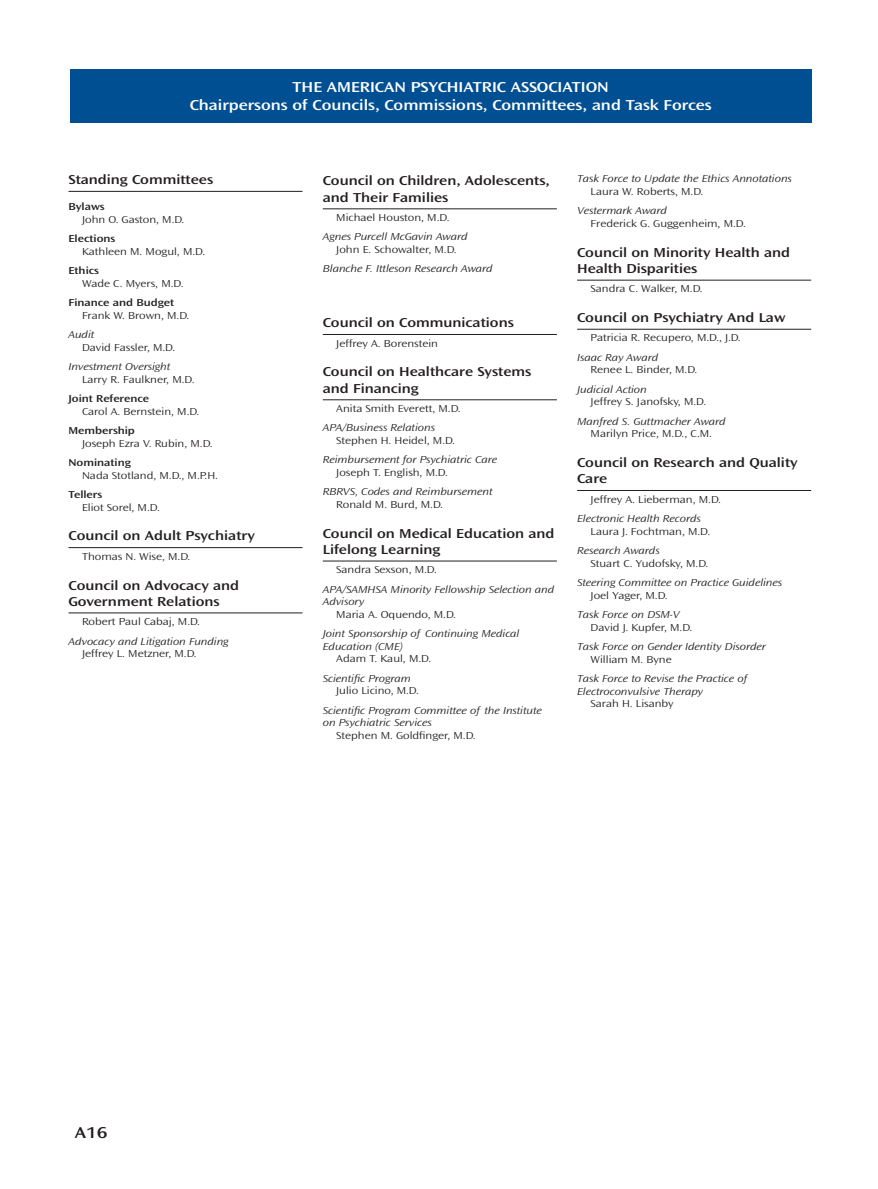
<style>
.page{position:relative;width:878px;height:1189px;background:#fff}
.page>*{position:absolute;margin:0;border:0;box-sizing:border-box;transform-origin:0 0}
.t1{font:16.5px "Ocean Sans MM 512 800";color:#231f20}
.t2{font:15px/18px "Ocean Sans MM 512 800";color:#fff;text-align:center}
.t3{font:13.5px/16.2px "Ocean Sans MM 512 800";color:#231f20}
.t4{font:10.5px "Ocean Sans MM 310 800";color:#231f20}
.t5{font:10.5px/12.6px "Ocean Sans MM It 310 800";color:#231f20}
.t6{font:10.5px "Ocean Sans MM 512 800";color:#231f20}
</style>
<div class="page">
<div style="left:70px;top:69px;width:741px;height:53px;background:#004f92"></div>
<hr style="left:68px;top:191px;width:234px;height:1px;background:#231f20">
<hr style="left:68px;top:547px;width:234px;height:1px;background:#231f20">
<hr style="left:68px;top:612px;width:234px;height:1px;background:#231f20">
<hr style="left:323px;top:208px;width:234px;height:1px;background:#231f20">
<hr style="left:323px;top:334px;width:234px;height:1px;background:#231f20">
<hr style="left:323px;top:399px;width:234px;height:1px;background:#231f20">
<hr style="left:323px;top:560px;width:234px;height:1px;background:#231f20">
<hr style="left:577px;top:280px;width:234px;height:1px;background:#231f20">
<hr style="left:577px;top:329px;width:234px;height:1px;background:#231f20">
<hr style="left:577px;top:490px;width:234px;height:1px;background:#231f20">
<h2 class="t2" style="left:190px;top:79px;width:523px">THE AMERICAN PSYCHIATRIC ASSOCIATION<br>Chairpersons of Councils, Commissions, Committees, and Task Forces</h2>
<p class="t3" style="left:68px;top:172px;width:146px">Standing Committees</p>
<p class="t6" style="left:68px;top:202px;width:38px">Bylaws</p>
<p class="t4" style="left:82px;top:215px;width:104px">John O. Gaston, M.D.</p>
<p class="t6" style="left:68px;top:234px;width:48px">Elections</p>
<p class="t4" style="left:82px;top:247px;width:125px">Kathleen M. Mogul, M.D.</p>
<p class="t6" style="left:68px;top:266px;width:32px">Ethics</p>
<p class="t4" style="left:82px;top:279px;width:103px">Wade C. Myers, M.D.</p>
<p class="t6" style="left:68px;top:298px;width:107px">Finance and Budget</p>
<p class="t4" style="left:82px;top:311px;width:109px">Frank W. Brown, M.D.</p>
<p class="t5" style="left:68px;top:329px;width:27px">Audit</p>
<p class="t4" style="left:82px;top:343px;width:95px">David Fassler, M.D.</p>
<p class="t5" style="left:68px;top:361px;width:103px">Investment Oversight</p>
<p class="t4" style="left:82px;top:375px;width:114px">Larry R. Faulkner, M.D.</p>
<p class="t6" style="left:68px;top:394px;width:82px">Joint Reference</p>
<p class="t4" style="left:82px;top:407px;width:119px">Carol A. Bernstein, M.D.</p>
<p class="t6" style="left:68px;top:426px;width:68px">Membership</p>
<p class="t4" style="left:82px;top:439px;width:132px">Joseph Ezra V. Rubin, M.D.</p>
<p class="t6" style="left:68px;top:458px;width:64px">Nominating</p>
<p class="t4" style="left:82px;top:471px;width:138px">Nada Stotland, M.D., M.P.H.</p>
<p class="t6" style="left:68px;top:490px;width:35px">Tellers</p>
<p class="t4" style="left:82px;top:502px;width:79px">Eliot Sorel, M.D.</p>
<p class="t3" style="left:68px;top:528px;width:188px">Council on Adult Psychiatry</p>
<p class="t4" style="left:82px;top:552px;width:110px">Thomas N. Wise, M.D.</p>
<p class="t3" style="left:68px;top:577px;width:172px">Council on Advocacy and<br>Government Relations</p>
<p class="t4" style="left:82px;top:617px;width:120px">Robert Paul Cabaj, M.D.</p>
<p class="t5" style="left:68px;top:635px;width:162px">Advocacy and Litigation Funding</p>
<p class="t4" style="left:82px;top:649px;width:116px">Jeffrey L. Metzner, M.D.</p>
<p class="t3" style="left:323px;top:173px;width:228px">Council on Children, Adolescents, and Their Families</p>
<p class="t4" style="left:336px;top:213px;width:115px">Michael Houston, M.D.</p>
<p class="t5" style="left:323px;top:231px;width:146px">Agnes Purcell McGavin Award</p>
<p class="t4" style="left:336px;top:245px;width:122px">John E. Schowalter, M.D.</p>
<p class="t5" style="left:323px;top:263px;width:171px">Blanche F. Ittleson Research Award</p>
<p class="t3" style="left:323px;top:315px;width:192px">Council on Communications</p>
<p class="t4" style="left:336px;top:339px;width:103px">Jeffrey A. Borenstein</p>
<p class="t3" style="left:323px;top:364px;width:210px">Council on Healthcare Systems and Financing</p>
<p class="t4" style="left:336px;top:404px;width:126px">Anita Smith Everett, M.D.</p>
<p class="t5" style="left:323px;top:422px;width:114px">APA/Business Relations</p>
<p class="t4" style="left:336px;top:436px;width:120px">Stephen H. Heidel, M.D.</p>
<p class="t5" style="left:323px;top:454px;width:176px">Reimbursement for Psychiatric Care</p>
<p class="t4" style="left:336px;top:468px;width:113px">Joseph T. English, M.D.</p>
<p class="t5" style="left:323px;top:486px;width:171px">RBRVS, Codes and Reimbursement</p>
<p class="t4" style="left:336px;top:500px;width:108px">Ronald M. Burd, M.D.</p>
<p class="t3" style="left:323px;top:525px;width:233px">Council on Medical Education and<br>Lifelong Learning</p>
<p class="t4" style="left:336px;top:565px;width:102px">Sandra Sexson, M.D.</p>
<p class="t5" style="left:323px;top:583px;width:233px">APA/SAMHSA Minority Fellowship Selection and<br>Advisory</p>
<p class="t4" style="left:336px;top:609px;width:121px">Maria A. Oquendo, M.D.</p>
<p class="t5" style="left:323px;top:627px;width:198px">Joint Sponsorship of Continuing Medical<br>Education (CME)</p>
<p class="t4" style="left:336px;top:654px;width:96px">Adam T. Kaul, M.D.</p>
<p class="t5" style="left:323px;top:672px;width:90px">Scientific Program</p>
<p class="t4" style="left:336px;top:686px;width:84px">Julio Licino, M.D.</p>
<p class="t5" style="left:323px;top:704px;width:221px">Scientific Program Committee of the Institute on Psychiatric Services</p>
<p class="t4" style="left:336px;top:731px;width:141px">Stephen M. Goldfinger, M.D.</p>
<p class="t5" style="left:577px;top:173px;width:216px">Task Force to Update the Ethics Annotations</p>
<p class="t4" style="left:590px;top:187px;width:114px">Laura W. Roberts, M.D.</p>
<p class="t5" style="left:577px;top:205px;width:91px">Vestermark Award</p>
<p class="t4" style="left:590px;top:219px;width:157px">Frederick G. Guggenheim, M.D.</p>
<p class="t3" style="left:577px;top:245px;width:214px">Council on Minority Health and<br>Health Disparities</p>
<p class="t4" style="left:590px;top:284px;width:114px">Sandra C. Walker, M.D.</p>
<p class="t3" style="left:577px;top:310px;width:210px">Council on Psychiatry And Law</p>
<p class="t4" style="left:590px;top:333px;width:152px">Patricia R. Recupero, M.D., J.D.</p>
<p class="t5" style="left:577px;top:351px;width:83px">Isaac Ray Award</p>
<p class="t4" style="left:590px;top:365px;width:108px">Renee L. Binder, M.D.</p>
<p class="t5" style="left:577px;top:383px;width:71px">Judicial Action</p>
<p class="t4" style="left:590px;top:397px;width:117px">Jeffrey S. Janofsky, M.D.</p>
<p class="t5" style="left:577px;top:415px;width:150px">Manfred S. Guttmacher Award</p>
<p class="t4" style="left:590px;top:429px;width:123px">Marilyn Price, M.D., C.M.</p>
<p class="t3" style="left:577px;top:455px;width:222px">Council on Research and Quality<br>Care</p>
<p class="t4" style="left:590px;top:494px;width:132px">Jeffrey A. Lieberman, M.D.</p>
<p class="t5" style="left:577px;top:512px;width:125px">Electronic Health Records</p>
<p class="t4" style="left:590px;top:526px;width:121px">Laura J. Fochtman, M.D.</p>
<p class="t5" style="left:577px;top:544px;width:84px">Research Awards</p>
<p class="t4" style="left:590px;top:558px;width:119px">Stuart C. Yudofsky, M.D.</p>
<p class="t5" style="left:577px;top:576px;width:206px">Steering Committee on Practice Guidelines</p>
<p class="t4" style="left:590px;top:590px;width:79px">Joel Yager, M.D.</p>
<p class="t5" style="left:577px;top:608px;width:104px">Task Force on DSM-V</p>
<p class="t4" style="left:590px;top:622px;width:103px">David J. Kupfer, M.D.</p>
<p class="t5" style="left:577px;top:640px;width:190px">Task Force on Gender Identity Disorder</p>
<p class="t4" style="left:590px;top:654px;width:83px">William M. Byne</p>
<p class="t5" style="left:577px;top:672px;width:171px">Task Force to Revise the Practice of<br>Electroconvulsive Therapy</p>
<p class="t4" style="left:590px;top:699px;width:84px">Sarah H. Lisanby</p>
<h1 class="t1" style="left:75px;top:1125px;width:34px">A16</h1>
</div>
